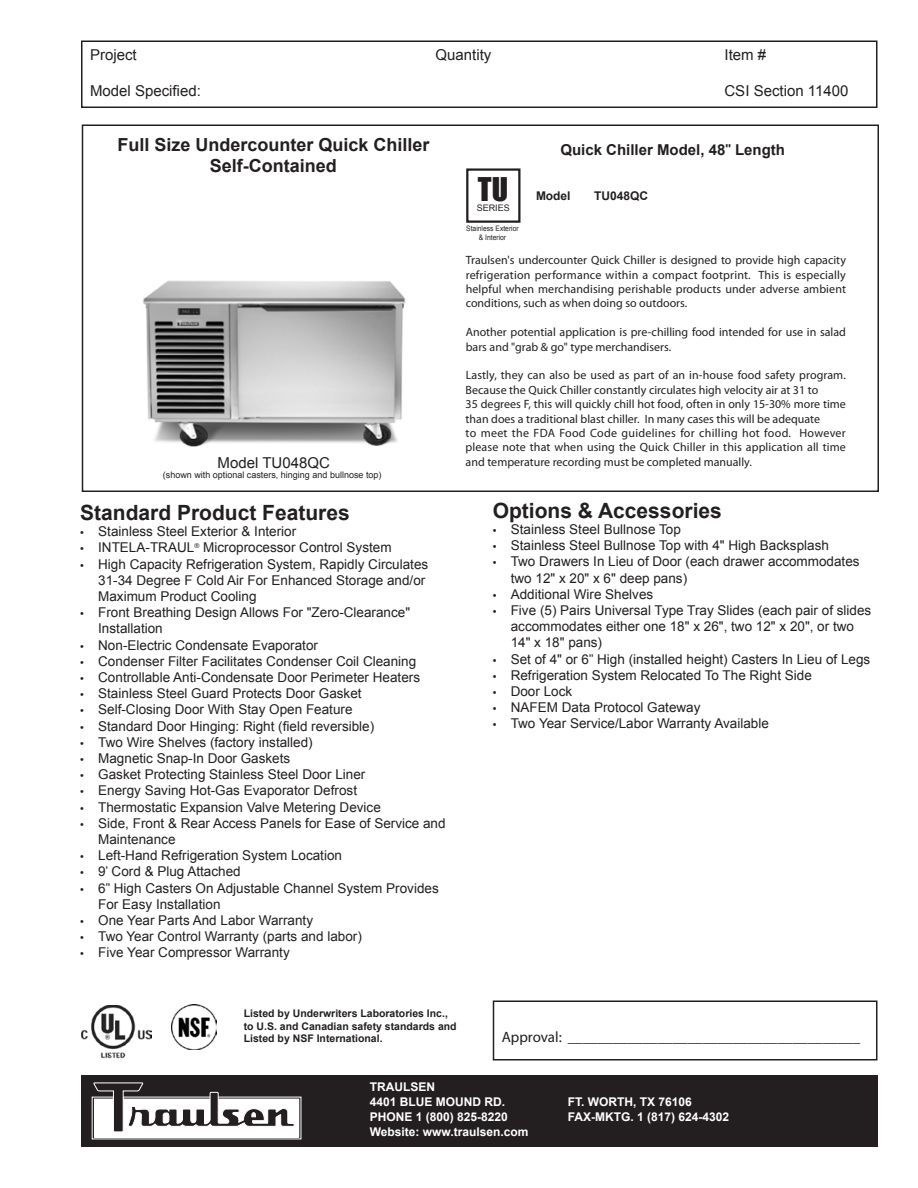
<style>
.page{position:relative;width:918px;height:1188px;background:#fff}
.page>*{position:absolute;margin:0;border:0;box-sizing:border-box;transform-origin:0 0}
.t1{font:30px "Impact";color:#231f20}
.t2{font:700 21px "Arial";color:#231f20}
.t3{font:700 18px/21px "Arial";color:#231f20;text-align:center}
.t4{font:15px "Arial";color:#231f20}
.t5{font:15px "Myriad Pro";letter-spacing:-.005em;color:#231f20}
.t6{font:700 15px "Arial";color:#231f20}
.t7{font:13.5px/16.2px "Arial";color:#231f20}
.t8{font:12px/14.4px "Myriad Pro";color:#231f20}
.t9{font:700 12px/15px "Arial";color:#fff}
.t10{font:700 12px "Arial";color:#231f20}
.t11{font:700 10.5px/12.6px "Arial";color:#231f20}
.t12{font:9px "Arial";color:#231f20}
.t13{font:7.5px/9px "Arial";color:#231f20;text-align:center;scale:.9 1}
.s1{font-family:"Myriad Pro"}
.s2{font-family:"Trebuchet MS"}
</style>
<div class="page">
<div style="left:81px;top:1076px;width:797px;height:72px;background:#231f20"></div>
<div style="left:81px;top:40px;width:797px;height:68px;border:2px solid #231f20"></div>
<svg style="left:92px;top:1083px;width:209px;height:56px"></svg>
<div style="left:82px;top:124px;width:797px;height:368px;border:2px solid #231f20"></div>
<div style="left:493px;top:1000px;width:385px;height:60px;border:2px solid #231f20"></div>
<img style="left:172px;top:1005px;width:45px;height:45px">
<img style="left:81px;top:1005px;width:70px;height:54px">
<div style="left:466px;top:168px;width:54px;height:55px;border:2px solid #231f20"></div>
<img style="left:143px;top:280px;width:263px;height:167px">
<p class="t4" style="left:90px;top:45px;width:48px">Project</p>
<p class="t4" style="left:436px;top:45px;width:57px">Quantity</p>
<p class="t4" style="left:724px;top:45px;width:43px">Item #</p>
<p class="t4" style="left:90px;top:81px;width:112px">Model Specified:</p>
<p class="t4" style="left:724px;top:81px;width:125px">CSI Section 11400</p>
<h3 class="t3" style="left:117px;top:135px;width:314px">Full Size Undercounter Quick Chiller<br>Self-Contained</h3>
<p class="t4" style="left:218px;top:453px;width:114px">Model TU048QC</p>
<p class="t12" style="left:163px;top:469px;width:220px">(shown with optional casters, hinging and bullnose top)</p>
<h2 class="t2" style="left:80px;top:499px;width:271px">Standard Product Features</h2>
<p class="t7" style="left:80px;top:523px;width:218px"><span class="s1">•</span> Stainless Steel Exterior &amp; Interior</p>
<p class="t7" style="left:80px;top:540px;width:313px"><span class="s1">•</span> INTELA-TRAUL<sup>®</sup> Microprocessor Control System</p>
<p class="t7" style="left:98px;top:556px;width:332px;text-indent:-18px"><span class="s1">•</span> High Capacity Refrigeration System, Rapidly Circulates<br>31-34 Degree F Cold Air For Enhanced Storage and/or<br>Maximum Product Cooling</p>
<p class="t7" style="left:98px;top:604px;width:313px;text-indent:-18px"><span class="s1">•</span> Front Breathing Design Allows For "Zero-Clearance"<br>Installation</p>
<p class="t7" style="left:80px;top:637px;width:239px"><span class="s1">•</span> Non-Electric Condensate Evaporator</p>
<p class="t7" style="left:80px;top:653px;width:338px"><span class="s1">•</span> Condenser Filter Facilitates Condenser Coil Cleaning</p>
<p class="t7" style="left:80px;top:669px;width:341px"><span class="s1">•</span> Controllable Anti-Condensate Door Perimeter Heaters</p>
<p class="t7" style="left:80px;top:685px;width:283px"><span class="s1">•</span> Stainless Steel Guard Protects Door Gasket</p>
<p class="t7" style="left:80px;top:702px;width:274px"><span class="s1">•</span> Self-Closing Door With Stay Open Feature</p>
<p class="t7" style="left:80px;top:718px;width:296px"><span class="s1">•</span> Standard Door Hinging: Right (field reversible)</p>
<p class="t7" style="left:80px;top:734px;width:234px"><span class="s1">•</span> Two Wire Shelves (factory installed)</p>
<p class="t7" style="left:80px;top:750px;width:212px"><span class="s1">•</span> Magnetic Snap-In Door Gaskets</p>
<p class="t7" style="left:80px;top:766px;width:287px"><span class="s1">•</span> Gasket Protecting Stainless Steel Door Liner</p>
<p class="t7" style="left:80px;top:783px;width:278px"><span class="s1">•</span> Energy Saving Hot-Gas Evaporator Defrost</p>
<p class="t7" style="left:80px;top:799px;width:302px"><span class="s1">•</span> Thermostatic Expansion Valve Metering Device</p>
<p class="t7" style="left:98px;top:815px;width:349px;text-indent:-18px"><span class="s1">•</span> Side, Front &amp; Rear Access Panels for Ease of Service and<br>Maintenance</p>
<p class="t7" style="left:80px;top:847px;width:263px"><span class="s1">•</span> Left-Hand Refrigeration System Location</p>
<p class="t7" style="left:80px;top:864px;width:162px"><span class="s1">•</span> 9<span class="s2">'</span> Cord &amp; Plug Attached</p>
<p class="t7" style="left:98px;top:880px;width:342px;text-indent:-18px"><span class="s1">•</span> 6<span class="s2">"</span> High Casters On Adjustable Channel System Provides<br>For Easy Installation</p>
<p class="t7" style="left:80px;top:912px;width:234px"><span class="s1">•</span> One Year Parts And Labor Warranty</p>
<p class="t7" style="left:80px;top:928px;width:283px"><span class="s1">•</span> Two Year Control Warranty (parts and labor)</p>
<p class="t7" style="left:80px;top:945px;width:211px"><span class="s1">•</span> Five Year Compressor Warranty</p>
<h1 class="t1" style="left:478px;top:166px;width:32px">TU</h1>
<p class="t12" style="left:477px;top:202px;width:35px">SERIES</p>
<p class="t13" style="left:466px;top:224px;width:60px">Stainless Exterior &amp; Interior</p>
<p class="t6" style="left:560px;top:140px;width:226px">Quick Chiller Model, 48<span class="s2">"</span> Length</p>
<p class="t10" style="left:536px;top:188px;width:36px">Model</p>
<p class="t10" style="left:594px;top:188px;width:56px">TU048QC</p>
<p class="t8" style="left:466px;top:253px;width:382px;text-align:justify">Traulsen's undercounter Quick Chiller is designed to provide high capacity refrigeration performance within a compact footprint. This is especially helpful when merchandising perishable products under adverse ambient conditions, such as when doing so outdoors.</p>
<p class="t8" style="left:466px;top:325px;width:382px">Another potential application is pre-chilling food intended for use in salad bars and "grab &amp; go" type merchandisers.</p>
<p class="t8" style="left:466px;top:368px;width:382px">Lastly, they can also be used as part of an in-house food safety program.<br>Because the Quick Chiller constantly circulates high velocity air at 31 to<br>35 degrees F, this will quickly chill hot food, often in only 15-30% more time than does a traditional blast chiller. In many cases this will be adequate<br>to meet the FDA Food Code guidelines for chilling hot food. However please note that when using the Quick Chiller in this application all time and temperature recording must be completed manually.</p>
<h2 class="t2" style="left:493px;top:497px;width:231px">Options &amp; Accessories</h2>
<p class="t7" style="left:493px;top:521px;width:190px"><span class="s1">•</span> Stainless Steel Bullnose Top</p>
<p class="t7" style="left:493px;top:537px;width:338px"><span class="s1">•</span> Stainless Steel Bullnose Top with 4" High Backsplash</p>
<p class="t7" style="left:511px;top:554px;width:350px;text-indent:-18px"><span class="s1">•</span> Two Drawers In Lieu of Door (each drawer accommodates two 12" x 20" x 6" deep pans)</p>
<p class="t7" style="left:493px;top:586px;width:162px"><span class="s1">•</span> Additional Wire Shelves</p>
<p class="t7" style="left:511px;top:602px;width:362px;text-indent:-18px"><span class="s1">•</span> Five (5) Pairs Universal Type Tray Slides (each pair of slides accommodates either one 18" x 26", two 12" x 20", or two<br>14" x 18" pans)</p>
<p class="t7" style="left:493px;top:651px;width:379px"><span class="s1">•</span> Set of 4" or 6<span class="s2">"</span> High (installed height) Casters In Lieu of Legs</p>
<p class="t7" style="left:493px;top:667px;width:321px"><span class="s1">•</span> Refrigeration System Relocated To The Right Side</p>
<p class="t7" style="left:493px;top:683px;width:81px"><span class="s1">•</span> Door Lock</p>
<p class="t7" style="left:493px;top:699px;width:209px"><span class="s1">•</span> NAFEM Data Protocol Gateway</p>
<p class="t7" style="left:493px;top:716px;width:278px"><span class="s1">•</span> Two Year Service/Labor Warranty Available</p>
<p class="t11" style="left:244px;top:1008px;width:214px">Listed by Underwriters Laboratories Inc., to U.S. and Canadian safety standards and<br>Listed by NSF International.</p>
<p class="t5" style="left:502px;top:1028px;width:360px">Approval: _______________________________________</p>
<p class="t9" style="left:370px;top:1080px;width:137px">TRAULSEN<br>4401 BLUE MOUND RD.</p>
<p class="t9" style="left:568px;top:1095px;width:126px">FT. WORTH, TX 76106</p>
<p class="t9" style="left:370px;top:1110px;width:140px">PHONE 1 (800) 825-8220</p>
<p class="t9" style="left:568px;top:1110px;width:163px">FAX-MKTG. 1 (817) 624-4302</p>
<p class="t9" style="left:370px;top:1125px;width:160px">Website: www.traulsen.com</p>
</div>
